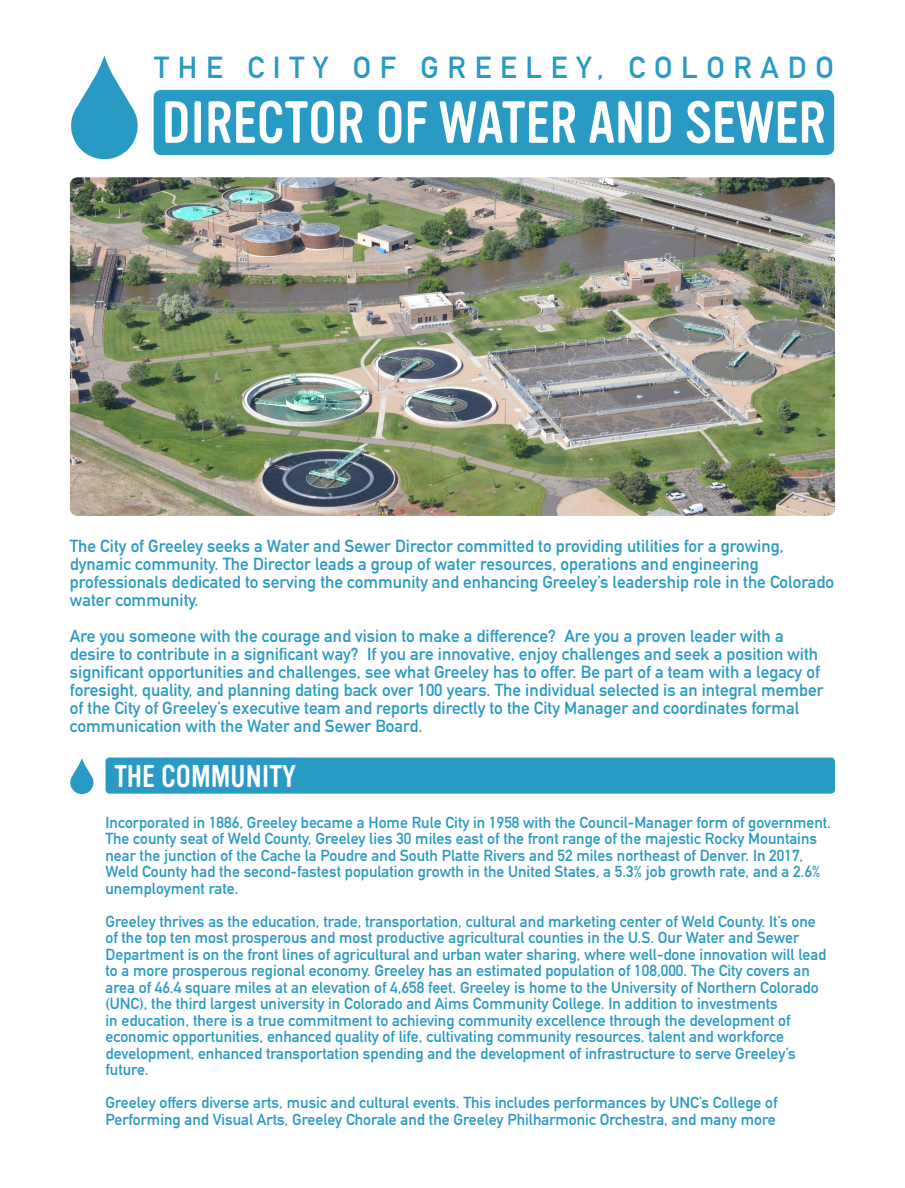
<style>
.page{position:relative;width:905px;height:1188px;background:#fff}
.page>*{position:absolute;margin:0;border:0;box-sizing:border-box;transform-origin:0 0}
.t1{font:58.2px "Vinyl OT";color:#fff}
.t2{font:30.9px "Vinyl OT";color:#fff}
.t3{font:700 30px "DIN Alternate";letter-spacing:.29em;color:#299ac3}
.t4{font:700 17.25px/18px "DIN Alternate";color:#299ac3}
.t5{font:700 15.75px/16.5px "DIN Alternate";color:#299ac3}
</style>
<div class="page">
<svg style="left:71px;top:56px;width:67px;height:103px"></svg>
<div style="left:154px;top:90px;width:680px;height:65px;background:#299ac3;border-radius:8px"></div>
<img style="left:70px;top:177px;width:765px;height:339px">
<svg style="left:70px;top:758px;width:23px;height:36px"></svg>
<div style="left:105px;top:758px;width:730px;height:36px;background:#299ac3;border-radius:4px"></div>
<p class="t3" style="left:154px;top:45px;width:681px">THE CITY OF GREELEY, COLORADO</p>
<p class="t1" style="left:162px;top:91px;width:665px">DIRECTOR OF WATER AND SEWER</p>
<p class="t4" style="left:70px;top:535px;width:765px">The City of Greeley seeks a Water and Sewer Director committed to providing utilities for a growing, dynamic community. The Director leads a group of water resources, operations and engineering professionals dedicated to serving the community and enhancing Greeley’s leadership role in the Colorado water community.</p>
<p class="t4" style="left:70px;top:625px;width:755px">Are you someone with the courage and vision to make a difference? Are you a proven leader with a desire to contribute in a significant way? If you are innovative, enjoy challenges and seek a position with significant opportunities and challenges, see what Greeley has to offer. Be part of a team with a legacy of foresight, quality, and planning dating back over 100 years. The individual selected is an integral member of the City of Greeley’s executive team and reports directly to the City Manager and coordinates formal communication with the Water and Sewer Board.</p>
<p class="t2" style="left:114px;top:759px;width:183px">THE COMMUNITY</p>
<p class="t5" style="left:105px;top:813px;width:727px">Incorporated in 1886, Greeley became a Home Rule City in 1958 with the Council-Manager form of government.<br>The county seat of Weld County, Greeley lies 30 miles east of the front range of the majestic Rocky Mountains near the junction of the Cache la Poudre and South Platte Rivers and 52 miles northeast of Denver. In 2017, Weld County had the second-fastest population growth in the United States, a 5.3% job growth rate, and a 2.6% unemployment rate.</p>
<p class="t5" style="left:105px;top:912px;width:722px">Greeley thrives as the education, trade, transportation, cultural and marketing center of Weld County. It’s one of the top ten most prosperous and most productive agricultural counties in the U.S. Our Water and Sewer Department is on the front lines of agricultural and urban water sharing, where well-done innovation will lead to a more prosperous regional economy. Greeley has an estimated population of 108,000. The City covers an area of 46.4 square miles at an elevation of 4,658 feet. Greeley is home to the University of Northern Colorado (UNC), the third largest university in Colorado and Aims Community College. In addition to investments<br>in education, there is a true commitment to achieving community excellence through the development of economic opportunities, enhanced quality of life, cultivating community resources, talent and workforce development, enhanced transportation spending and the development of infrastructure to serve Greeley’s future.</p>
<p class="t5" style="left:105px;top:1093px;width:673px">Greeley offers diverse arts, music and cultural events. This includes performances by UNC’s College of<br>Performing and Visual Arts, Greeley Chorale and the Greeley Philharmonic Orchestra, and many more</p>
</div>
